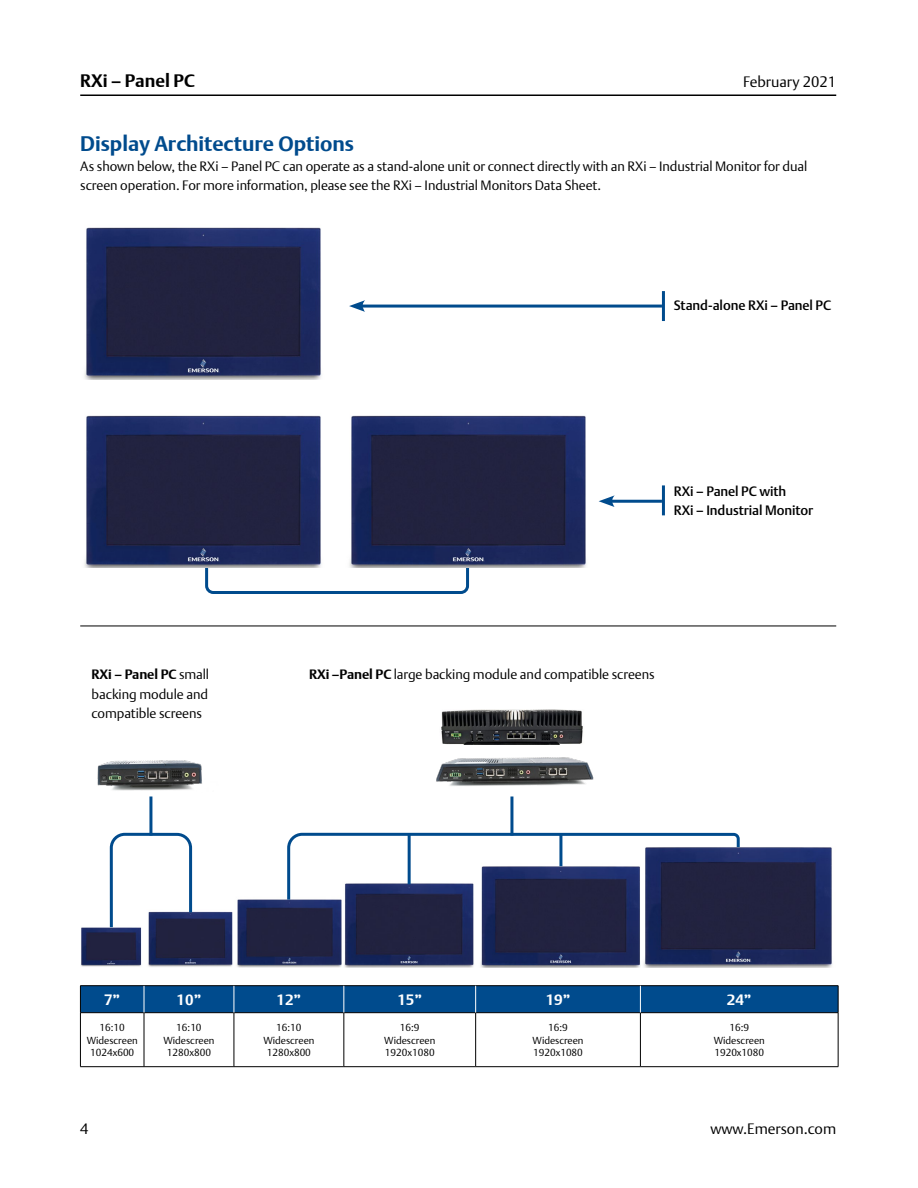
<style>
.page{position:relative;width:918px;height:1188px;background:#fff}
.page>*{position:absolute;margin:0;border:0;box-sizing:border-box;transform-origin:0 0}
.t1{font:700 21px "DTL Argo T";color:#004b8d}
.t2{font:700 18px "DTL Argo T";color:#000}
.t3{font:300 15px "DTL Argo T";color:#000}
.t4{font:700 15px "DTL Argo T";color:#fff}
.t5{font:300 13.5px/19.5px "DTL Argo T";letter-spacing:-.005em;color:#000}
.t6{font:500 13.5px/19.5px "DTL Argo T";letter-spacing:-.005em;color:#000}
.t7{font:300 10.2px/12.1px "DTL Argo T";color:#000;text-align:center}
.s1{font-weight:700}
</style>
<div class="page">
<hr style="left:80px;top:94px;width:756px;height:2px;background:#000">
<hr style="left:80px;top:626px;width:756px;height:1px;background:#000">
<img style="left:81px;top:927px;width:61px;height:40px">
<img style="left:148px;top:911px;width:85px;height:56px">
<img style="left:236px;top:899px;width:106px;height:68px">
<img style="left:344px;top:903px;width:130px;height:64px">
<img style="left:480px;top:903px;width:161px;height:64px">
<img style="left:644px;top:847px;width:188px;height:120px">
<hr style="left:80px;top:985px;width:64px;height:1px;background:#000">
<hr style="left:144px;top:985px;width:90px;height:1px;background:#000">
<hr style="left:234px;top:985px;width:110px;height:1px;background:#000">
<hr style="left:344px;top:985px;width:132px;height:1px;background:#000">
<hr style="left:476px;top:985px;width:164px;height:1px;background:#000">
<hr style="left:640px;top:985px;width:198px;height:1px;background:#000">
<hr style="left:80px;top:1013px;width:1px;height:53px;background:#000">
<hr style="left:144px;top:1013px;width:1px;height:53px;background:#000">
<hr style="left:234px;top:1013px;width:1px;height:53px;background:#000">
<hr style="left:344px;top:1013px;width:1px;height:53px;background:#000">
<hr style="left:475px;top:1013px;width:1px;height:53px;background:#000">
<hr style="left:640px;top:1013px;width:1px;height:53px;background:#000">
<hr style="left:838px;top:1013px;width:1px;height:53px;background:#000">
<hr style="left:80px;top:1066px;width:64px;height:1px;background:#000">
<hr style="left:144px;top:1066px;width:90px;height:1px;background:#000">
<hr style="left:234px;top:1066px;width:110px;height:1px;background:#000">
<hr style="left:344px;top:1066px;width:132px;height:1px;background:#000">
<hr style="left:476px;top:1066px;width:164px;height:1px;background:#000">
<hr style="left:640px;top:1066px;width:198px;height:1px;background:#000">
<svg style="left:80px;top:986px;width:759px;height:27px;background:#024988"></svg>
<svg style="left:286px;top:831px;width:455px;height:72px"></svg>
<svg style="left:108px;top:831px;width:86px;height:99px"></svg>
<hr style="left:149px;top:796px;width:3px;height:40px;background:#004b8d">
<hr style="left:510px;top:796px;width:3px;height:40px;background:#004b8d">
<hr style="left:359px;top:305px;width:303px;height:3px;background:#004b8d">
<svg style="left:349px;top:300px;width:16px;height:12px"></svg>
<svg style="left:205px;top:568px;width:265px;height:26px"></svg>
<img style="left:84px;top:227px;width:238px;height:152px">
<img style="left:84px;top:415px;width:238px;height:153px">
<hr style="left:662px;top:291px;width:3px;height:30px;background:#004b8d">
<img style="left:349px;top:415px;width:238px;height:153px">
<hr style="left:609px;top:500px;width:53px;height:3px;background:#004b8d">
<svg style="left:599px;top:495px;width:16px;height:12px"></svg>
<hr style="left:662px;top:485px;width:3px;height:30px;background:#004b8d">
<img style="left:436px;top:757px;width:158px;height:29px">
<img style="left:97px;top:760px;width:105px;height:31px">
<img style="left:441px;top:710px;width:142px;height:35px">
<h2 class="t2" style="left:80px;top:70px;width:116px">RXi – Panel PC</h2>
<p class="t3" style="left:743px;top:73px;width:95px">February 2021</p>
<h1 class="t1" style="left:80px;top:131px;width:275px">Display Architecture Options</h1>
<p class="t5" style="left:80px;top:156px;width:728px">As shown below, the RXi – Panel PC can operate as a stand-alone unit or connect directly with an RXi – Industrial Monitor for dual screen operation. For more information, please see the RXi – Industrial Monitors Data Sheet.</p>
<p class="t6" style="left:674px;top:296px;width:159px">Stand-alone RXi – Panel PC</p>
<p class="t6" style="left:674px;top:481px;width:141px">RXi – Panel PC with<br>RXi – Industrial Monitor</p>
<p class="t5" style="left:92px;top:665px;width:119px;text-align:justify"><span class="s1">RXi – Panel PC</span> small backing module and compatible screens</p>
<p class="t5" style="left:309px;top:665px;width:347px"><span class="s1">RXi –Panel PC</span> large backing module and compatible screens</p>
<p class="t4" style="left:104px;top:991px;width:18px">7”</p>
<p class="t4" style="left:177px;top:991px;width:26px">10”</p>
<p class="t4" style="left:277px;top:991px;width:26px">12”</p>
<p class="t4" style="left:397px;top:991px;width:26px">15”</p>
<p class="t4" style="left:546px;top:991px;width:26px">19”</p>
<p class="t4" style="left:727px;top:991px;width:26px">24”</p>
<p class="t7" style="left:87px;top:1022px;width:53px">16:10<br>Widescreen<br>1024x600</p>
<p class="t7" style="left:163px;top:1022px;width:53px">16:10<br>Widescreen<br>1280x800</p>
<p class="t7" style="left:263px;top:1022px;width:53px">16:10<br>Widescreen<br>1280x800</p>
<p class="t7" style="left:384px;top:1022px;width:53px">16:9<br>Widescreen<br>1920x1080</p>
<p class="t7" style="left:533px;top:1022px;width:53px">16:9<br>Widescreen<br>1920x1080</p>
<p class="t7" style="left:714px;top:1022px;width:53px">16:9<br>Widescreen<br>1920x1080</p>
<p class="t3" style="left:80px;top:1120px;width:10px">4</p>
<p class="t3" style="left:710px;top:1120px;width:127px">www.Emerson.com</p>
</div>
